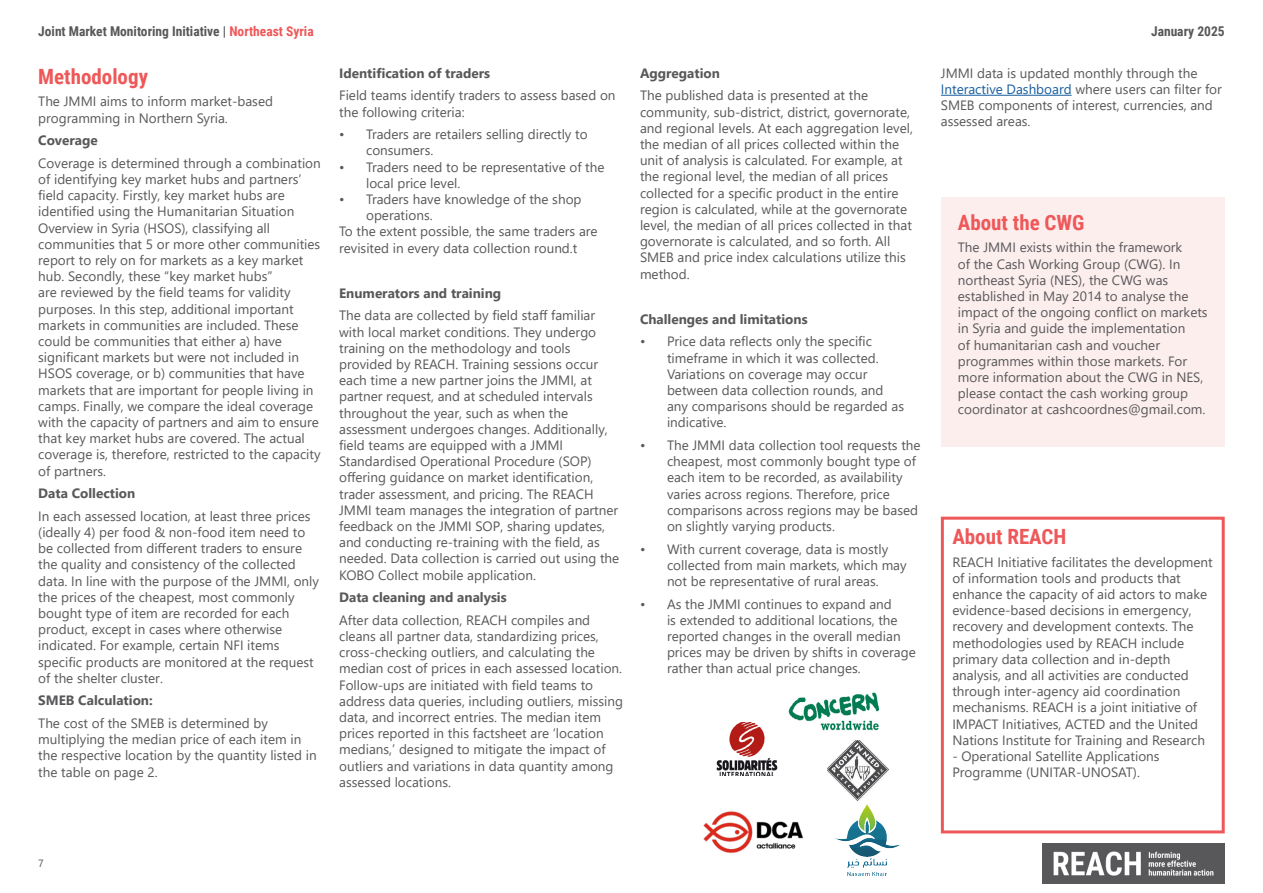
<style>
.page{position:relative;width:1263px;height:893px;background:#fff}
.page>*{position:absolute;margin:0;border:0;box-sizing:border-box;transform-origin:0 0}
.Paragraph_headers_-_Red{font:700 21px "Roboto Condensed";color:#ee5859}
.t1{font:13.5px/16.2px "Segoe UI";color:#58585a}
.t2{font:700 13.5px "Segoe UI";color:#58585a}
.t3{font:700 13.5px "Roboto Condensed";color:#58585a}
.t4{font:10.5px "Segoe UI";color:#58585a}
.s1{color:#ee5859}
.s2{color:#175d9e}
</style>
<div class="page">
<img style="left:1042px;top:843px;width:183px;height:40px">
<hr style="left:941px;top:95px;width:131px;height:1px;background:#175d9e">
<div style="left:941px;top:517px;width:284px;height:316px;border:3px solid #ee5859"></div>
<div style="left:941px;top:197px;width:284px;height:249px;background:#fdeeee"></div>
<img style="left:716px;top:722px;width:62px;height:53px">
<img style="left:827px;top:740px;width:61px;height:56px">
<img style="left:703px;top:811px;width:100px;height:42px">
<img style="left:835px;top:796px;width:65px;height:80px">
<img style="left:789px;top:692px;width:91px;height:39px">
<p class="t3" style="left:38px;top:21px;width:277px">Joint Market Monitoring Initiative | <span class="s1">Northeast Syria</span></p>
<p class="t3" style="left:1151px;top:21px;width:75px">January 2025</p>
<p class="Paragraph_headers_-_Red" style="left:38px;top:62px;width:111px">Methodology</p>
<p class="t1" style="left:38px;top:92px;width:236px">The JMMI aims to inform market-based programming in Northern Syria.</p>
<p class="t2" style="left:38px;top:128px;width:61px">Coverage</p>
<p class="t1" style="left:38px;top:154px;width:284px">Coverage is determined through a combination of identifying key market hubs and partners’ field capacity. Firstly, key market hubs are identified using the Humanitarian Situation Overview in Syria (HSOS), classifying all communities that 5 or more other communities report to rely on for markets as a key market hub. Secondly, these “key market hubs”<br>are reviewed by the field teams for validity purposes. In this step, additional important markets in communities are included. These could be communities that either a) have significant markets but were not included in HSOS coverage, or b) communities that have markets that are important for people living in camps. Finally, we compare the ideal coverage with the capacity of partners and aim to ensure that key market hubs are covered. The actual coverage is, therefore, restricted to the capacity of partners.</p>
<p class="t2" style="left:38px;top:481px;width:99px">Data Collection</p>
<p class="t1" style="left:38px;top:507px;width:282px">In each assessed location, at least three prices (ideally 4) per food &amp; non-food item need to be collected from different traders to ensure the quality and consistency of the collected data. In line with the purpose of the JMMI, only the prices of the cheapest, most commonly bought type of item are recorded for each product, except in cases where otherwise indicated. For example, certain NFI items specific products are monitored at the request of the shelter cluster.</p>
<p class="t2" style="left:38px;top:688px;width:116px">SMEB Calculation:</p>
<p class="t1" style="left:38px;top:714px;width:280px">The cost of the SMEB is determined by multiplying the median price of each item in the respective location by the quantity listed in the table on page 2.</p>
<p class="t2" style="left:339px;top:60px;width:153px">Identification of traders</p>
<p class="t1" style="left:339px;top:86px;width:278px">Field teams identify traders to assess based on the following criteria:</p>
<p class="t1" style="left:366px;top:125px;width:223px;text-indent:-27px">• Traders are retailers selling directly to consumers.</p>
<p class="t1" style="left:366px;top:158px;width:240px;text-indent:-27px">• Traders need to be representative of the local price level.</p>
<p class="t1" style="left:366px;top:190px;width:217px;text-indent:-27px">• Traders have knowledge of the shop operations.</p>
<p class="t1" style="left:339px;top:222px;width:260px">To the extent possible, the same traders are revisited in every data collection round.t</p>
<p class="t2" style="left:339px;top:280px;width:164px">Enumerators and training</p>
<p class="t1" style="left:339px;top:306px;width:282px">The data are collected by field staff familiar with local market conditions. They undergo training on the methodology and tools provided by REACH. Training sessions occur each time a new partner joins the JMMI, at partner request, and at scheduled intervals throughout the year, such as when the assessment undergoes changes. Additionally, field teams are equipped with a JMMI Standardised Operational Procedure (SOP) offering guidance on market identification, trader assessment, and pricing. The REACH JMMI team manages the integration of partner feedback on the JMMI SOP, sharing updates, and conducting re-training with the field, as needed. Data collection is carried out using the KOBO Collect mobile application.</p>
<p class="t2" style="left:339px;top:585px;width:169px">Data cleaning and analysis</p>
<p class="t1" style="left:339px;top:611px;width:285px">After data collection, REACH compiles and cleans all partner data, standardizing prices, cross-checking outliers, and calculating the median cost of prices in each assessed location.<br>Follow-ups are initiated with field teams to address data queries, including outliers, missing data, and incorrect entries. The median item prices reported in this factsheet are ‘location medians,’ designed to mitigate the impact of outliers and variations in data quantity among assessed locations.</p>
<p class="t1" style="left:941px;top:64px;width:283px">JMMI data is updated monthly through the <span class="s2">Interactive Dashboard</span> where users can filter for SMEB components of interest, currencies, and assessed areas.</p>
<p class="t2" style="left:640px;top:60px;width:81px">Aggregation</p>
<p class="t1" style="left:640px;top:86px;width:274px">The published data is presented at the community, sub-district, district, governorate, and regional levels. At each aggregation level, the median of all prices collected within the unit of analysis is calculated. For example, at the regional level, the median of all prices collected for a specific product in the entire region is calculated, while at the governorate level, the median of all prices collected in that governorate is calculated, and so forth. All SMEB and price index calculations utilize this method.</p>
<p class="t2" style="left:640px;top:306px;width:169px">Challenges and limitations</p>
<p class="t1" style="left:667px;top:332px;width:239px;text-indent:-27px">• Price data reflects only the specific timeframe in which it was collected.<br>Variations on coverage may occur between data collection rounds, and any comparisons should be regarded as indicative.</p>
<p class="t1" style="left:667px;top:436px;width:255px;text-indent:-27px">• The JMMI data collection tool requests the cheapest, most commonly bought type of each item to be recorded, as availability varies across regions. Therefore, price comparisons across regions may be based on slightly varying products.</p>
<p class="t1" style="left:667px;top:539px;width:241px;text-indent:-27px">• With current coverage, data is mostly collected from main markets, which may not be representative of rural areas.</p>
<p class="t1" style="left:667px;top:594px;width:250px;text-indent:-27px">• As the JMMI continues to expand and<br>is extended to additional locations, the reported changes in the overall median prices may be driven by shifts in coverage rather than actual price changes.</p>
<p class="Paragraph_headers_-_Red" style="left:958px;top:208px;width:128px">About the CWG</p>
<p class="t1" style="left:958px;top:238px;width:251px">The JMMI exists within the framework<br>of the Cash Working Group (CWG). In northeast Syria (NES), the CWG was established in May 2014 to analyse the impact of the ongoing conflict on markets in Syria and guide the implementation<br>of humanitarian cash and voucher programmes within those markets. For more information about the CWG in NES, please contact the cash working group coordinator at cashcoordnes@gmail.com.</p>
<p class="Paragraph_headers_-_Red" style="left:952px;top:522px;width:116px">About REACH</p>
<p class="t1" style="left:952px;top:552px;width:262px">REACH Initiative facilitates the development of information tools and products that enhance the capacity of aid actors to make evidence-based decisions in emergency, recovery and development contexts. The methodologies used by REACH include primary data collection and in-depth analysis, and all activities are conducted through inter-agency aid coordination mechanisms. REACH is a joint initiative of IMPACT Initiatives, ACTED and the United Nations Institute for Training and Research</p>
<p class="t1" style="left:952px;top:747px;width:209px">- Operational Satellite Applications<br>Programme (UNITAR-UNOSAT).</p>
<p class="t4" style="left:38px;top:853px;width:7px">7</p>
</div>
